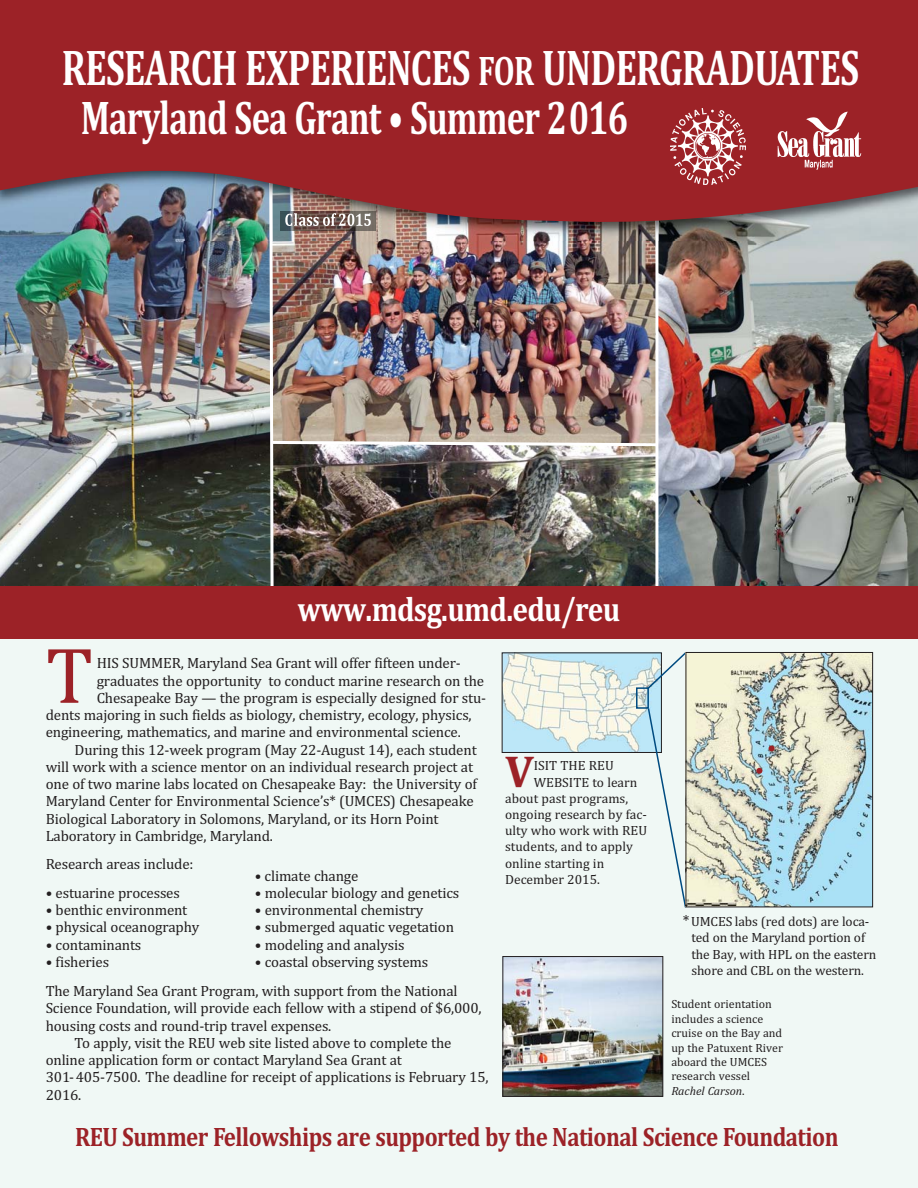
<style>
.page{position:relative;width:918px;height:1188px;background:#fff}
.page>*{position:absolute;margin:0;border:0;box-sizing:border-box;transform-origin:0 0}
.t1{font:80.1px "Cambria";color:#9c2227}
.t2{font:700 51px "Cambria";letter-spacing:-.02em;color:#fff;scale:.72 1}
.t3{font:700 48px "Cambria";letter-spacing:-.025em;color:#fff;scale:.72 1}
.t4{font:700 45.3px "Cambria";color:#9c2227}
.t5{font:700 34.5px "Cambria";letter-spacing:-.025em;color:#fff;scale:.85 1}
.t6{font:700 27px "Cambria";letter-spacing:-.025em;color:#9c2227;scale:.85 1}
.t7{font:15px/29.2px "Cambria";letter-spacing:-.01em;color:#231f20}
.t8{font:13.5px/16.2px "Cambria";color:#231f20}
.t9{font:12px/14.4px "Cambria";color:#231f20}
.s1{font-size:42px}
.s2{font-size:15.75px}
.s3{font-style:italic}
</style>
<div class="page">
<div style="left:0;top:639px;width:918px;height:549px;background:#f0f8f5"></div>
<img style="left:0;top:241px;width:268px;height:346px">
<img style="left:660px;top:241px;width:258px;height:345px">
<img style="left:505px;top:958px;width:156px;height:137px">
<div style="left:503px;top:956px;width:160px;height:141px;border:1px solid #231f20"></div>
<img style="left:504px;top:654px;width:156px;height:97px">
<div style="left:502px;top:652px;width:160px;height:101px;border:1px solid #231f20"></div>
<div style="left:636px;top:687px;width:13px;height:22px;border:2px solid #004b80"></div>
<svg style="left:647px;top:707px;width:40px;height:201px"></svg>
<svg style="left:646px;top:652px;width:40px;height:39px"></svg>
<img style="left:0;top:225px;width:268px;height:16px">
<img style="left:660px;top:225px;width:258px;height:16px">
<svg style="left:0;top:0;width:918px;height:225px;background:#982c32"></svg>
<img style="left:670px;top:109px;width:76px;height:75px">
<img style="left:776px;top:110px;width:86px;height:59px">
<img style="left:268px;top:179px;width:392px;height:408px">
<img style="left:688px;top:654px;width:183px;height:251px">
<div style="left:686px;top:652px;width:187px;height:255px;border:1px solid #231f20"></div>
<svg style="left:769px;top:746px;width:6px;height:5px"></svg>
<svg style="left:756px;top:768px;width:6px;height:6px"></svg>
<div style="left:0;top:587px;width:918px;height:52px;background:#9c2227"></div>
<h2 class="t2" style="left:62px;top:49px;width:1109px">RESEARCH EXPERIENCES <span class="s1">FOR</span> UNDERGRADUATES</h2>
<h3 class="t3" style="left:81px;top:101px;width:762px">Maryland Sea Grant • Summer 2016</h3>
<h3 class="t5" style="left:298px;top:597px;width:381px">www.mdsg.umd.edu/reu</h3>
<h1 class="t1" style="left:46px;top:647px;width:49px">T</h1>
<p class="t7" style="left:97px;top:650px;width:366px">HIS SUMMER, Maryland Sea Grant will offer fifteen under ‐</p>
<p class="t7" style="left:97px;top:667px;width:389px">graduates the opportunity to conduct marine research on the</p>
<p class="t7" style="left:97px;top:685px;width:391px">Chesapeake Bay — the program is especially designed for stu‐</p>
<p class="t7" style="left:46px;top:702px;width:427px">dents majoring in such fields as biology, chemistry, ecology, physics,</p>
<p class="t7" style="left:46px;top:719px;width:417px">engineering , mathematics, and marine and environmental science.</p>
<p class="t7" style="left:75px;top:736px;width:404px">During this 12‐week program (May 22‐August 14), each student</p>
<p class="t7" style="left:46px;top:754px;width:429px">will work with a science mentor on an individual research project at</p>
<p class="t7" style="left:46px;top:771px;width:433px">one of two marine labs located on Chesapeake Bay: the University of</p>
<p class="t7" style="left:46px;top:788px;width:430px">Maryland Center for Environmental Science’s* (UMCES) Chesapeake</p>
<p class="t7" style="left:46px;top:805px;width:394px">Biological Laboratory in Solomons, Maryland, or its Horn Point</p>
<p class="t7" style="left:46px;top:823px;width:229px">Laboratory in Cambridge, Maryland.</p>
<p class="t7" style="left:46px;top:850px;width:149px">Research areas include:</p>
<p class="t7" style="left:255px;top:862px;width:105px">• climate change</p>
<p class="t7" style="left:46px;top:880px;width:136px">• estuarine processes</p>
<p class="t7" style="left:255px;top:880px;width:206px">• molecular biology and genetics</p>
<p class="t7" style="left:46px;top:897px;width:143px">• benthic environment</p>
<p class="t7" style="left:255px;top:897px;width:170px">• environmental chemistry</p>
<p class="t7" style="left:46px;top:914px;width:155px">• physical oceanography</p>
<p class="t7" style="left:255px;top:914px;width:201px">• submerged aquatic vegetation</p>
<p class="t7" style="left:46px;top:931px;width:97px">• contaminants</p>
<p class="t7" style="left:255px;top:931px;width:151px">• modeling and analysis</p>
<p class="t7" style="left:46px;top:949px;width:65px">• fisheries</p>
<h3 class="t4" style="left:505px;top:755px;width:30px">V</h3>
<p class="t8" style="left:534px;top:759px;width:81px">ISIT THE REU</p>
<p class="t8" style="left:534px;top:775px;width:105px">WEBSITE to learn</p>
<p class="t8" style="left:505px;top:792px;width:125px">about past programs ,</p>
<p class="t8" style="left:505px;top:808px;width:143px">ongoing research by fac‐</p>
<p class="t8" style="left:505px;top:824px;width:144px">ulty who work with REU</p>
<p class="t8" style="left:505px;top:840px;width:129px">students , and to apply</p>
<p class="t8" style="left:505px;top:856px;width:101px">online starting in</p>
<p class="t8" style="left:505px;top:873px;width:96px">December 2015.</p>
<p class="t8" style="left:691px;top:915px;width:186px;text-indent:-9px"><span class="s2">*</span>UMCES labs (red dots) are loca ‐ ted on the Maryland portion of the Bay, with HPL on the eastern shore and CBL on the western.</p>
<p class="t9" style="left:671px;top:998px;width:113px">Student orientation includes a science cruise on the Bay and up the Patuxent River aboard the UMCES research vessel<br><span class="s3">Rachel Carson</span>.</p>
<h3 class="t6" style="left:75px;top:1127px;width:900px">REU Summer Fellowships are supported by the National Science Foundation</h3>
<p class="t7" style="left:46px;top:949px;width:413px;text-indent:209px">• coastal observing systems<br>The Maryland Sea Grant Program, with support from the National</p>
<p class="t7" style="left:46px;top:995px;width:437px">Science Foundation, will provide each fellow with a stipend of $6,000,</p>
<p class="t7" style="left:46px;top:1012px;width:287px">housing costs and round‐trip travel expenses.</p>
<p class="t7" style="left:75px;top:1030px;width:378px">To apply, visit the REU web site listed above to complete the</p>
<p class="t7" style="left:46px;top:1047px;width:358px">online application form or contact Maryland Sea Grant at</p>
<p class="t7" style="left:46px;top:1064px;width:444px">301‐405‐7500. The deadline for receipt of applications is February 15,</p>
<p class="t7" style="left:46px;top:1081px;width:37px">2016.</p>
</div>
